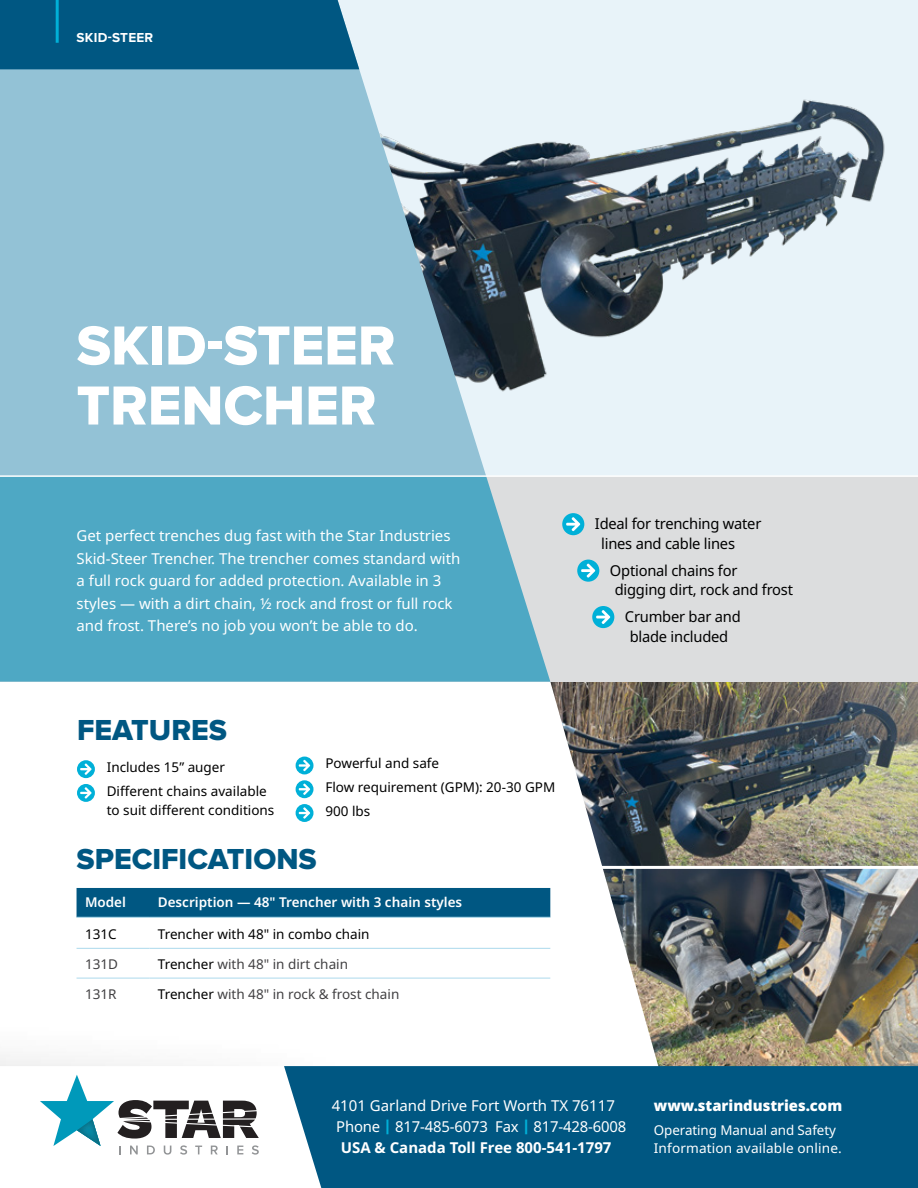
<style>
.page{position:relative;width:918px;height:1188px;background:#fff}
.page>*{position:absolute;margin:0;border:0;box-sizing:border-box;transform-origin:0 0}
.t1{font:57px/60px "Proxima Nova Extrabld";color:#fff}
.t2{font:30px "Proxima Nova Extrabld";color:#005782}
.t3{font:15px/22.5px "Noto Sans";color:#fff}
.t4{font:15px/19.5px "Noto Sans";letter-spacing:-.015em;color:#000}
.t5{font:700 15px "Noto Sans";color:#fff}
.t6{font:900 15px "Noto Sans";color:#fff}
.t7{font:13.5px/23.7px "Noto Sans";color:#000}
.t8{font:13.5px "Noto Sans";color:#414042}
.t9{font:13.5px/18px "Noto Sans";letter-spacing:.01em;color:#fff}
.t10{font:600 13.5px "Noto Sans";color:#fff}
.t11{font:700 13.5px "Proxima Nova";letter-spacing:.02em;color:#fff}
.s1{color:#000}
.s2{font-weight:900;color:#00b0d8}
</style>
<div class="page">
<div style="left:0;top:0;width:918px;height:476px;background:#e8f3f9"></div>
<img style="left:486px;top:99px;width:399px;height:293px">
<img style="left:667px;top:682px;width:251px;height:184px">
<img style="left:667px;top:869px;width:251px;height:197px">
<svg style="left:76px;top:682px;width:591px;height:384px"></svg>
<div style="left:0;top:476px;width:918px;height:206px;background:#dcddde"></div>
<svg style="left:0;top:68px;width:486px;height:407px;background:#91bcce"></svg>
<div style="left:0;top:0;width:359px;height:69px;background:#005782"></div>
<hr style="left:56px;top:0;width:3px;height:43px;background:#00b0d8">
<div style="left:0;top:477px;width:550px;height:205px;background:#4ea8c4"></div>
<svg style="left:562px;top:513px;width:22px;height:22px"></svg>
<svg style="left:577px;top:560px;width:23px;height:22px"></svg>
<svg style="left:592px;top:606px;width:22px;height:22px"></svg>
<hr style="left:0;top:475px;width:918px;height:2px;background:#fff">
<svg style="left:77px;top:760px;width:18px;height:18px"></svg>
<svg style="left:77px;top:784px;width:18px;height:18px"></svg>
<div style="left:0;top:1007px;width:400px;height:181px;background:#fff"></div>
<svg style="left:40px;top:1075px;width:219px;height:80px"></svg>
<div style="left:284px;top:1066px;width:634px;height:122px;background:#005782"></div>
<div style="left:77px;top:888px;width:473px;height:29px;background:#005782"></div>
<hr style="left:77px;top:917px;width:72px;height:1px;background:#acd9ec">
<hr style="left:149px;top:917px;width:401px;height:1px;background:#acd9ec">
<hr style="left:77px;top:948px;width:72px;height:1px;background:#acd9ec">
<hr style="left:149px;top:948px;width:401px;height:1px;background:#acd9ec">
<hr style="left:77px;top:978px;width:72px;height:1px;background:#acd9ec">
<hr style="left:149px;top:978px;width:401px;height:1px;background:#acd9ec">
<svg style="left:296px;top:757px;width:17px;height:17px"></svg>
<svg style="left:296px;top:780px;width:17px;height:18px"></svg>
<svg style="left:296px;top:804px;width:17px;height:18px"></svg>
<hr style="left:598px;top:866px;width:320px;height:3px;background:#fff">
<p class="t11" style="left:85px;top:31px;width:52px">ECTION</p>
<p class="t11" style="left:77px;top:31px;width:78px">SKID-STEER</p>
<h1 class="t1" style="left:77px;top:289px;width:167px">NAME</h1>
<h1 class="t1" style="left:77px;top:318px;width:320px">SKID-STEER<br>TRENCHER</h1>
<p class="t3" style="left:77px;top:525px;width:385px">Get perfect trenches dug fast with the Star Industries Skid-Steer Trencher. The trencher comes standard with a full rock guard for added protection. Available in 3 styles — with a dirt chain, ½ rock and frost or full rock and frost. There’s no job you won’t be able to do.</p>
<p class="t4" style="left:601px;top:514px;width:162px;text-indent:-6px">Ideal for trenching water lines and cable lines</p>
<p class="t4" style="left:615px;top:561px;width:180px;text-indent:-5px">Optional chains for<br>digging dirt, rock and frost</p>
<p class="t4" style="left:625px;top:607px;width:117px;text-align:center">Crumber bar and blade included</p>
<p class="t3" style="left:77px;top:570px;width:82px">Description</p>
<p class="t4" style="left:614px;top:575px;width:49px">Bullets</p>
<h2 class="t2" style="left:77px;top:716px;width:152px">FEATURES</h2>
<p class="t7" style="left:107px;top:756px;width:162px">Includes 15” auger<br>Different chains available</p>
<p class="t7" style="left:107px;top:799px;width:169px">to suit different conditions</p>
<p class="t7" style="left:325px;top:752px;width:231px">Powerful and safe<br>Flow requirement (GPM): 20-30 GPM<br>900 lbs</p>
<h2 class="t2" style="left:77px;top:846px;width:242px">SPECIFICATIONS</h2>
<p class="t10" style="left:85px;top:894px;width:42px">Model</p>
<p class="t10" style="left:158px;top:894px;width:306px">Description — 48" Trencher with 3 chain styles</p>
<p class="t7" style="left:85px;top:922px;width:33px">131C</p>
<p class="t7" style="left:158px;top:922px;width:213px">Trencher with 48" in combo chain</p>
<p class="t8" style="left:85px;top:957px;width:35px">131D</p>
<p class="t8" style="left:158px;top:957px;width:192px"><span class="s1">Trencher</span> with 48" in dirt chain</p>
<p class="t8" style="left:85px;top:987px;width:33px">131R</p>
<p class="t8" style="left:158px;top:987px;width:243px"><span class="s1">Trencher</span> with 48" in rock &amp; frost chain</p>
<p class="t3" style="left:332px;top:1094px;width:285px">4101 Garland Drive Fort Worth TX 76117</p>
<p class="t3" style="left:336px;top:1116px;width:292px">Phone <span class="s2">|</span> 817-485-6073 Fax <span class="s2">|</span> 817-428-6008</p>
<p class="t5" style="left:341px;top:1139px;width:272px">USA &amp; Canada Toll Free 800-541-1797</p>
<p class="t6" style="left:654px;top:1094px;width:190px">www.starindustries.com</p>
<p class="t9" style="left:654px;top:1121px;width:190px">Operating Manual and Safety<br>Information available online.</p>
</div>
